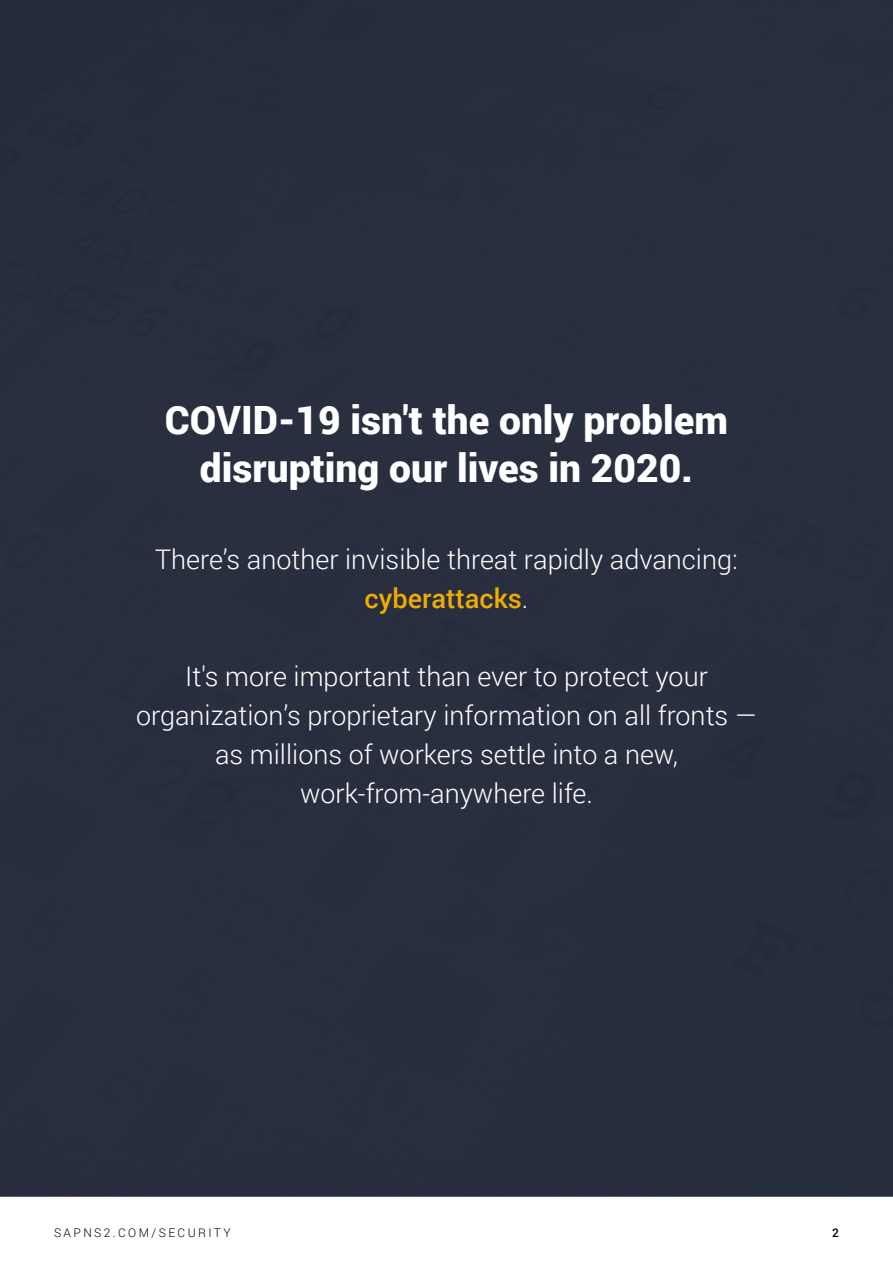
<style>
.page{position:relative;width:893px;height:1263px;background:#fff}
.page>*{position:absolute;margin:0;border:0;box-sizing:border-box;transform-origin:0 0}
.t1{font:900 39px/48px "Roboto";color:#fff;text-align:center}
.t2{font:300 27px/39px "Roboto";color:#fff;text-align:center}
.t3{font:300 12px "Roboto";letter-spacing:.2em;color:#000}
.t4{font:500 12px "Roboto";color:#000}
.s1{font-weight:500;color:#f0ad00}
</style>
<div class="page">
<div style="left:0;top:0;width:893px;height:1197px;background:#23293a"></div>
<h1 class="t1" style="left:165px;top:394px;width:565px">COVID-19 isn't the only problem disrupting our lives in 2020.</h1>
<p class="t2" style="left:155px;top:539px;width:584px">There’s another invisible threat rapidly advancing: <span class="s1">cyberattacks</span>.</p>
<p class="t2" style="left:136px;top:656px;width:622px">It's more important than ever to protect your organization’s proprietary information on all fronts — as millions of workers settle into a new, work-from-anywhere life.</p>
<p class="t3" style="left:54px;top:1224px;width:178px">SAPNS2.COM/SECURITY</p>
<p class="t4" style="left:832px;top:1224px;width:8px">2</p>
</div>
